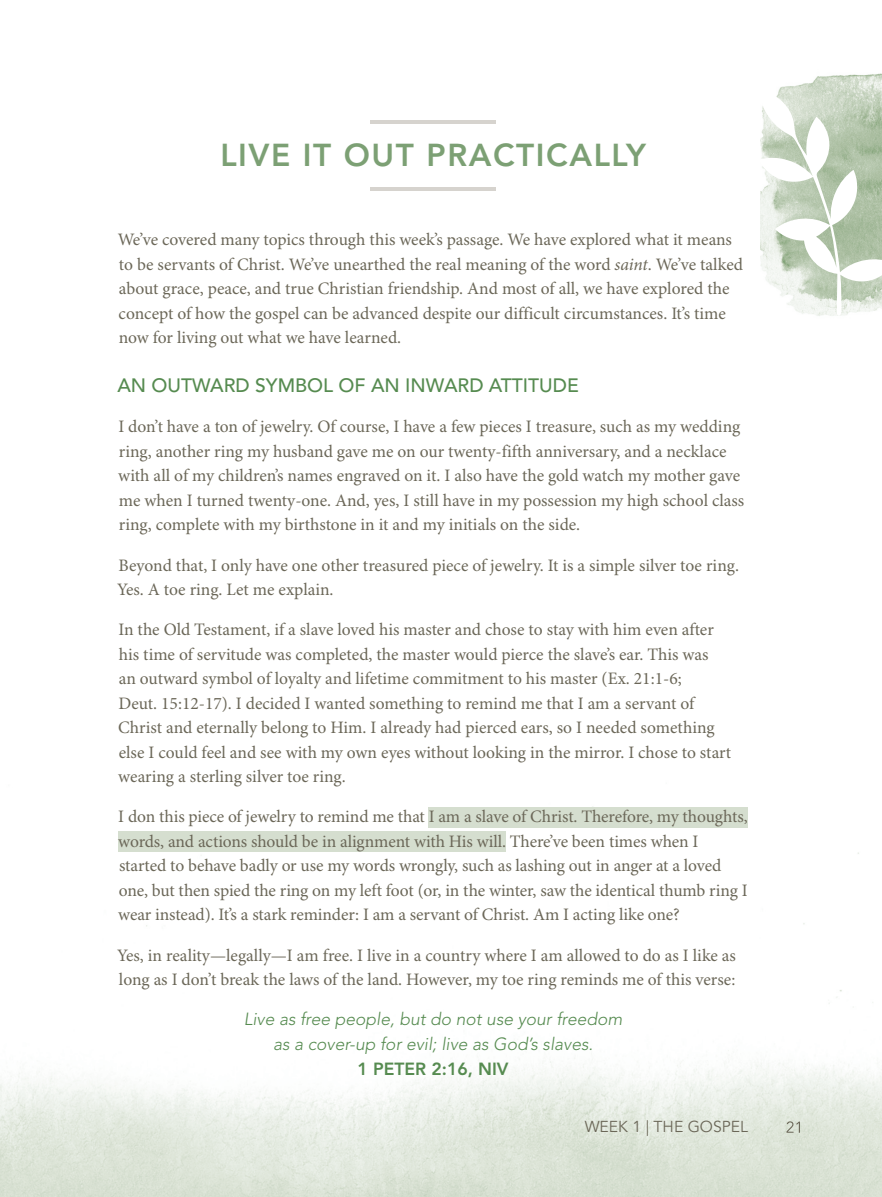
<style>
.page{position:relative;width:882px;height:1197px;background:#fff}
.page>*{position:absolute;margin:0;border:0;box-sizing:border-box;transform-origin:0 0}
.t1{font:800 31.5px "Avenir LT Std";letter-spacing:.05em;color:#7ca074}
.t2{font:500 19.25px "Avenir LT Std";color:#568b50}
.t3{font:17.5px/24.5px "Minion Pro";letter-spacing:-.005em;color:#6b6758}
.t4{font:italic 300 17.5px/24.5px "Avenir LT Std";color:#568b50;text-align:center}
.t5{font:800 17.5px "Avenir LT Std";color:#568b50}
.t6{font:15.75px "Avenir LT Std";color:#6b6758}
.s1{font-style:italic}
</style>
<div class="page">
<img style="left:0;top:120px;width:882px;height:1077px">
<hr style="left:370px;top:121px;width:126px;height:3px;background:#d6d3ce">
<hr style="left:370px;top:187px;width:126px;height:4px;background:#d6d3ce">
<div style="left:429px;top:807px;width:319px;height:21px;background:#d5decf"></div>
<div style="left:118px;top:831px;width:388px;height:21px;background:#d5decf"></div>
<img style="left:760px;top:73px;width:122px;height:251px">
<svg style="left:759px;top:90px;width:123px;height:226px"></svg>
<img style="left:786px;top:1121px;width:14px;height:12px">
<h1 class="t1" style="left:220px;top:137px;width:427px">LIVE IT OUT PRACTICALLY</h1>
<p class="t3" style="left:118px;top:228px;width:627px">We’ve covered many topics through this week’s passage. We have explored what it means to be servants of Christ. We’ve unearthed the real meaning of the word <span class="s1">saint</span>. We’ve talked about grace, peace, and true Christian friendship. And most of all, we have explored the concept of how the gospel can be advanced despite our difficult circumstances. It’s time now for living out what we have learned.</p>
<p class="t2" style="left:117px;top:374px;width:463px">AN OUTWARD SYMBOL OF AN INWARD ATTITUDE</p>
<p class="t3" style="left:118px;top:415px;width:628px">I don’t have a ton of jewelry. Of course, I have a few pieces I treasure, such as my wedding ring, another ring my husband gave me on our twenty-fifth anniversary, and a necklace with all of my children’s names engraved on it. I also have the gold watch my mother gave me when I turned twenty-one. And, yes, I still have in my possession my high school class ring, complete with my birthstone in it and my initials on the side.</p>
<p class="t3" style="left:117px;top:553px;width:623px">Beyond that, I only have one other treasured piece of jewelry. It is a simple silver toe ring.<br>Yes. A toe ring. Let me explain.</p>
<p class="t3" style="left:118px;top:618px;width:614px">In the Old Testament, if a slave loved his master and chose to stay with him even after his time of servitude was completed, the master would pierce the slave’s ear. This was<br>an outward symbol of loyalty and lifetime commitment to his master (Ex. 21:1-6;<br>Deut. 15:12-17). I decided I wanted something to remind me that I am a servant of Christ and eternally belong to Him. I already had pierced ears, so I needed something else I could feel and see with my own eyes without looking in the mirror. I chose to start wearing a sterling silver toe ring.</p>
<p class="t3" style="left:118px;top:805px;width:631px">I don this piece of jewelry to remind me that I am a slave of Christ. Therefore, my thoughts, words, and actions should be in alignment with His will. There’ve been times when I started to behave badly or use my words wrongly, such as lashing out in anger at a loved one, but then spied the ring on my left foot (or, in the winter, saw the identical thumb ring I wear instead). It’s a stark reminder: I am a servant of Christ. Am I acting like one?</p>
<p class="t3" style="left:117px;top:944px;width:620px">Yes, in reality—legally—I am free. I live in a country where I am allowed to do as I like as long as I don’t break the laws of the land. However, my toe ring reminds me of this verse:</p>
<p class="t4" style="left:244px;top:1008px;width:380px">Live as free people, but do not use your freedom as a cover-up for evil; live as God’s slaves.</p>
<p class="t5" style="left:358px;top:1058px;width:152px">1 PETER 2:16, NIV</p>
<p class="t6" style="left:585px;top:1118px;width:165px">WEEK 1 | THE GOSPEL</p>
</div>
